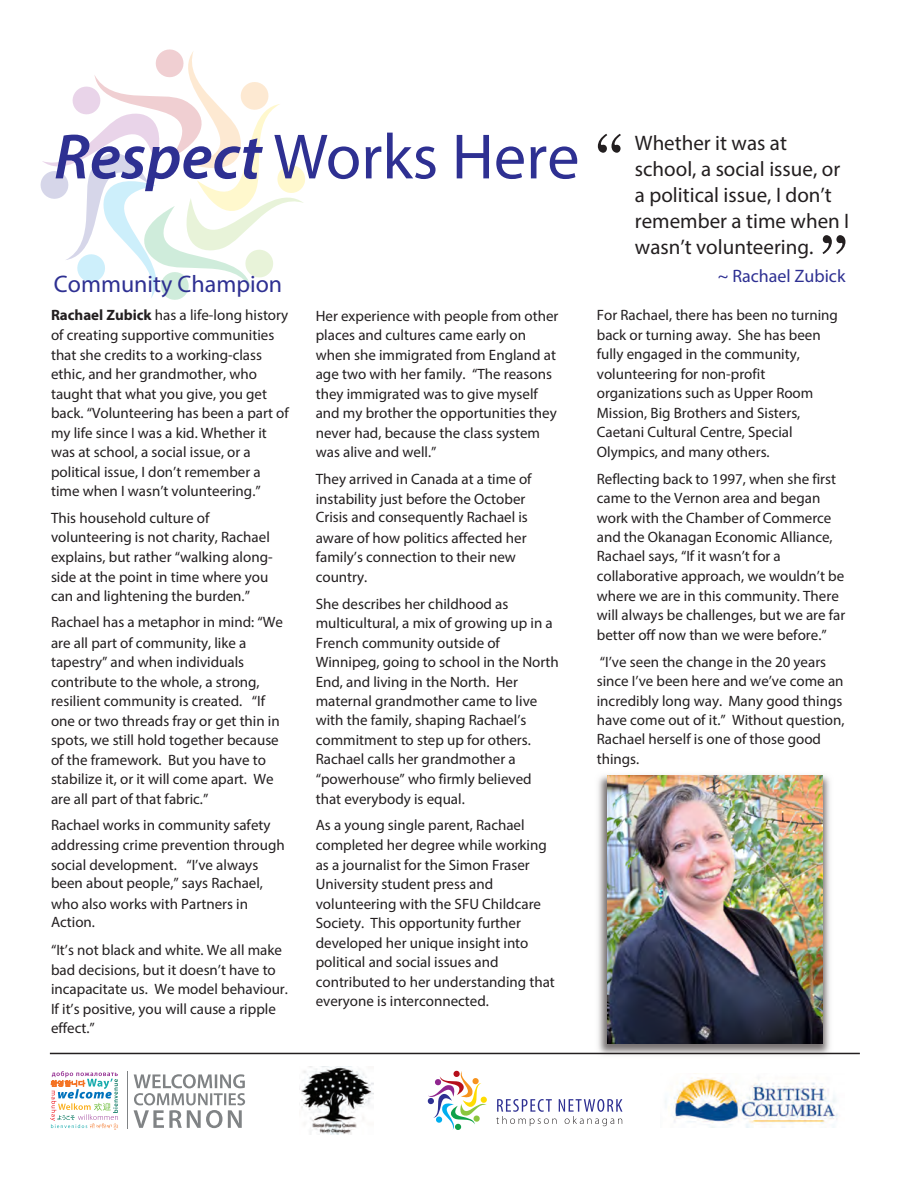
<style>
.page{position:relative;width:918px;height:1188px;background:#fff}
.page>*{position:absolute;margin:0;border:0;box-sizing:border-box;transform-origin:0 0}
.t1{font:64.5px "Myriad Pro";color:#2e3092}
.t2{font:24px "Myriad Pro";color:#2e3092}
.t3{font:21px/26px "Myriad Pro";color:#231f20}
.t4{font:18px "Myriad Pro";color:#2e3092}
.t5{font:15px/19.5px "Myriad Pro";color:#231f20}
.s1{font-weight:600;font-style:italic}
.s2{font-weight:700}
</style>
<div class="page">
<img style="left:595px;top:775px;width:239px;height:280px">
<svg style="left:41px;top:49px;width:264px;height:251px"></svg>
<svg style="left:496px;top:1099px;width:126px;height:27px"></svg>
<svg style="left:428px;top:1071px;width:59px;height:59px"></svg>
<img style="left:299px;top:1066px;width:75px;height:69px">
<img style="left:665px;top:1077px;width:173px;height:50px">
<svg style="left:134px;top:1074px;width:111px;height:54px"></svg>
<hr style="left:127px;top:1072px;width:1px;height:57px;background:#808385">
<svg style="left:50px;top:1071px;width:68px;height:59px"></svg>
<hr style="left:50px;top:1053px;width:810px;height:1px;background:#231f20">
<svg style="left:822px;top:235px;width:23px;height:19px"></svg>
<svg style="left:598px;top:134px;width:23px;height:19px"></svg>
<img style="left:608px;top:775px;width:214px;height:268px">
<h1 class="t1" style="left:54px;top:117px;width:527px"><span class="s1">Respect</span> Works Here</h1>
<h2 class="t2" style="left:54px;top:269px;width:230px">Community Champion</h2>
<p class="t5" style="left:51px;top:305px;width:239px"><span class="s2">Rachael Zubick</span> has a life-long history of creating supportive communities that she credits to a working-class ethic, and her grandmother, who taught that what you give, you get back. “Volunteering has been a part of my life since I was a kid. Whether it was at school, a social issue, or a political issue, I don’t remember a time when I wasn’t volunteering.”</p>
<p class="t5" style="left:51px;top:508px;width:223px">This household culture of volunteering is not charity, Rachael explains, but rather “walking along&shy;side at the point in time where you can and lightening the burden.”</p>
<p class="t5" style="left:51px;top:612px;width:233px">Rachael has a metaphor in mind: “We are all part of community, like a tapestry” and when individuals contribute to the whole, a strong, resilient community is created. “If one or two threads fray or get thin in spots, we still hold together because of the framework. But you have to stabilize it, or it will come apart. We are all part of that fabric.”</p>
<p class="t5" style="left:51px;top:815px;width:235px">Rachael works in community safety addressing crime prevention through social development. “I’ve always been about people,” says Rachael, who also works with Partners in<br>Action.</p>
<p class="t5" style="left:51px;top:940px;width:238px">“It’s not black and white. We all make bad decisions, but it doesn’t have to incapacitate us. We model behaviour.<br>If it’s positive, you will cause a ripple effect.”</p>
<p class="t5" style="left:316px;top:306px;width:244px">Her experience with people from other places and cultures came early on when she immigrated from England at age two with her family. “The reasons they immigrated was to give myself and my brother the opportunities they never had, because the class system was alive and well.”</p>
<p class="t5" style="left:316px;top:469px;width:217px">They arrived in Canada at a time of instability just before the October<br>Crisis and consequently Rachael is aware of how politics affected her family’s connection to their new country.</p>
<p class="t5" style="left:316px;top:594px;width:244px">She describes her childhood as multicultural, a mix of growing up in a<br>French community outside of<br>Winnipeg, going to school in the North<br>End, and living in the North. Her maternal grandmother came to live with the family, shaping Rachael’s commitment to step up for others.<br>Rachael calls her grandmother a “powerhouse” who firmly believed that everybody is equal.</p>
<p class="t5" style="left:316px;top:815px;width:241px">As a young single parent, Rachael completed her degree while working as a journalist for the Simon Fraser University student press and volunteering with the SFU Childcare Society. This opportunity further developed her unique insight into political and social issues and contributed to her understanding that everyone is interconnected.</p>
<h3 class="t3" style="left:635px;top:130px;width:216px">Whether it was at school, a social issue, or a political issue, I don’t remember a time when I wasn’t volunteering.</h3>
<p class="t4" style="left:718px;top:265px;width:129px">~ Rachael Zubick</p>
<p class="t5" style="left:597px;top:304px;width:243px">For Rachael, there has been no turning back or turning away. She has been fully engaged in the community, volunteering for non-profit organizations such as Upper Room<br>Mission, Big Brothers and Sisters,<br>Caetani Cultural Centre, Special<br>Olympics, and many others.</p>
<p class="t5" style="left:597px;top:469px;width:250px">Reflecting back to 1997, when she first came to the Vernon area and began work with the Chamber of Commerce and the Okanagan Economic Alliance, Rachael says, “If it wasn’t for a collaborative approach, we wouldn’t be where we are in this community. There will always be challenges, but we are far better off now than we were before.”</p>
<p class="t5" style="left:597px;top:652px;width:249px">“I’ve seen the change in the 20 years since I’ve been here and we’ve come an incredibly long way. Many good things have come out of it.” Without question,<br>Rachael herself is one of those good things.</p>
</div>
